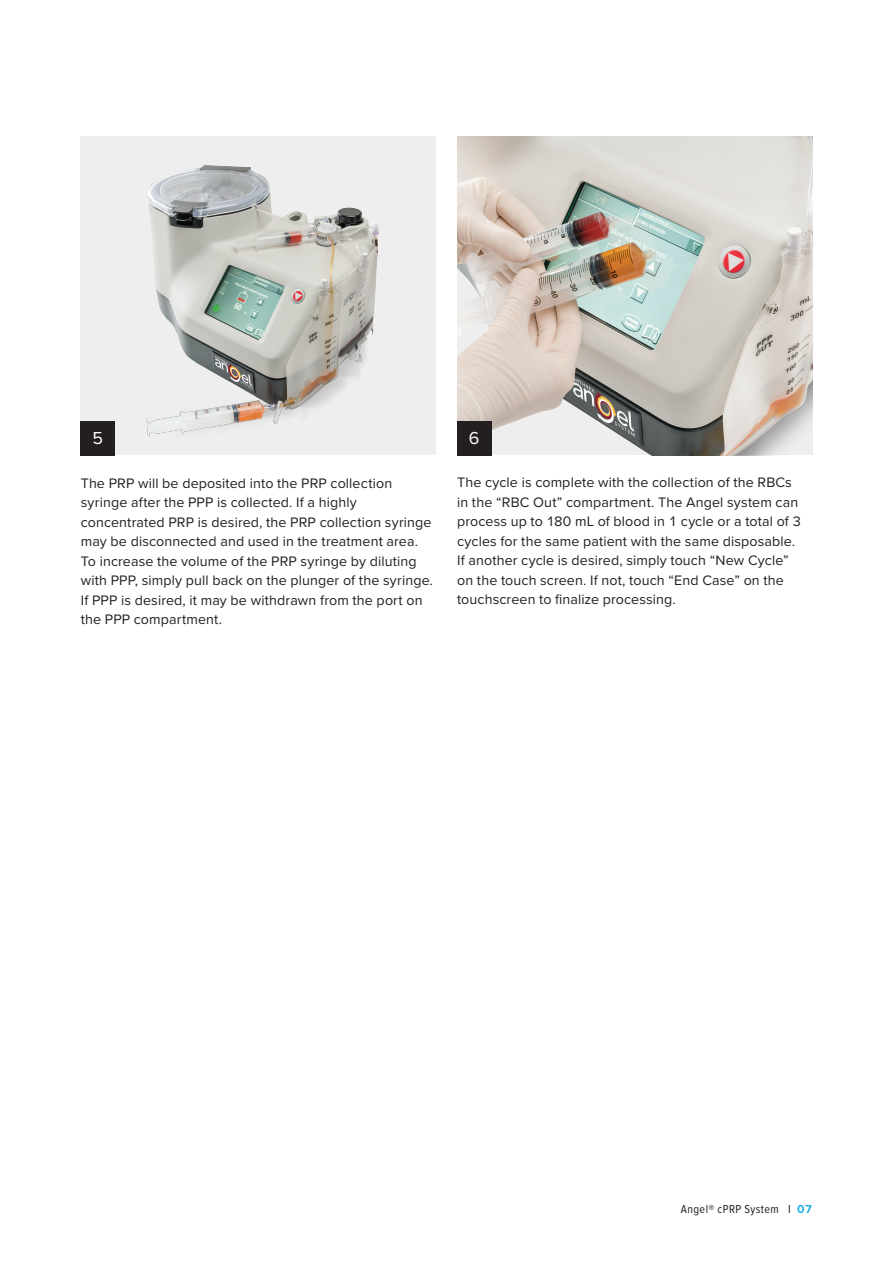
<style>
.page{position:relative;width:893px;height:1263px;background:#fff}
.page>*{position:absolute;margin:0;border:0;box-sizing:border-box;transform-origin:0 0}
.t1{font:18px "Proxima Nova";color:#fff}
.t2{font:14.25px/19.5px "Proxima Nova";letter-spacing:.01em;color:#231f20}
.t3{font:12px "Proxima Nova Cond";letter-spacing:.035em;color:#231f20}
.s1{font-family:"Proxima Nova";font-weight:700;color:#26b1e6}
</style>
<div class="page">
<img style="left:81px;top:136px;width:355px;height:319px">
<img style="left:457px;top:136px;width:355px;height:319px">
<div style="left:81px;top:421px;width:34px;height:34px;background:#231f20"></div>
<div style="left:457px;top:421px;width:34px;height:34px;background:#231f20"></div>
<p class="t1" style="left:92px;top:425px;width:12px">5</p>
<p class="t1" style="left:469px;top:425px;width:12px">6</p>
<p class="t2" style="left:81px;top:472px;width:354px">The PRP will be deposited into the PRP collection syringe after the PPP is collected. If a highly concentrated PRP is desired, the PRP collection syringe may be disconnected and used in the treatment area.<br>To increase the volume of the PRP syringe by diluting with PPP, simply pull back on the plunger of the syringe.<br>If PPP is desired, it may be withdrawn from the port on the PPP compartment.</p>
<p class="t2" style="left:457px;top:472px;width:346px">The cycle is complete with the collection of the RBCs in the “RBC Out” compartment. The Angel system can process up to 180 mL of blood in 1 cycle or a total of 3 cycles for the same patient with the same disposable.<br>If another cycle is desired, simply touch “New Cycle” on the touch screen. If not, touch “End Case” on the touchscreen to finalize processing.</p>
<p class="t3" style="left:681px;top:1202px;width:133px">Angel® cPRP System I <span class="s1">07</span></p>
</div>
